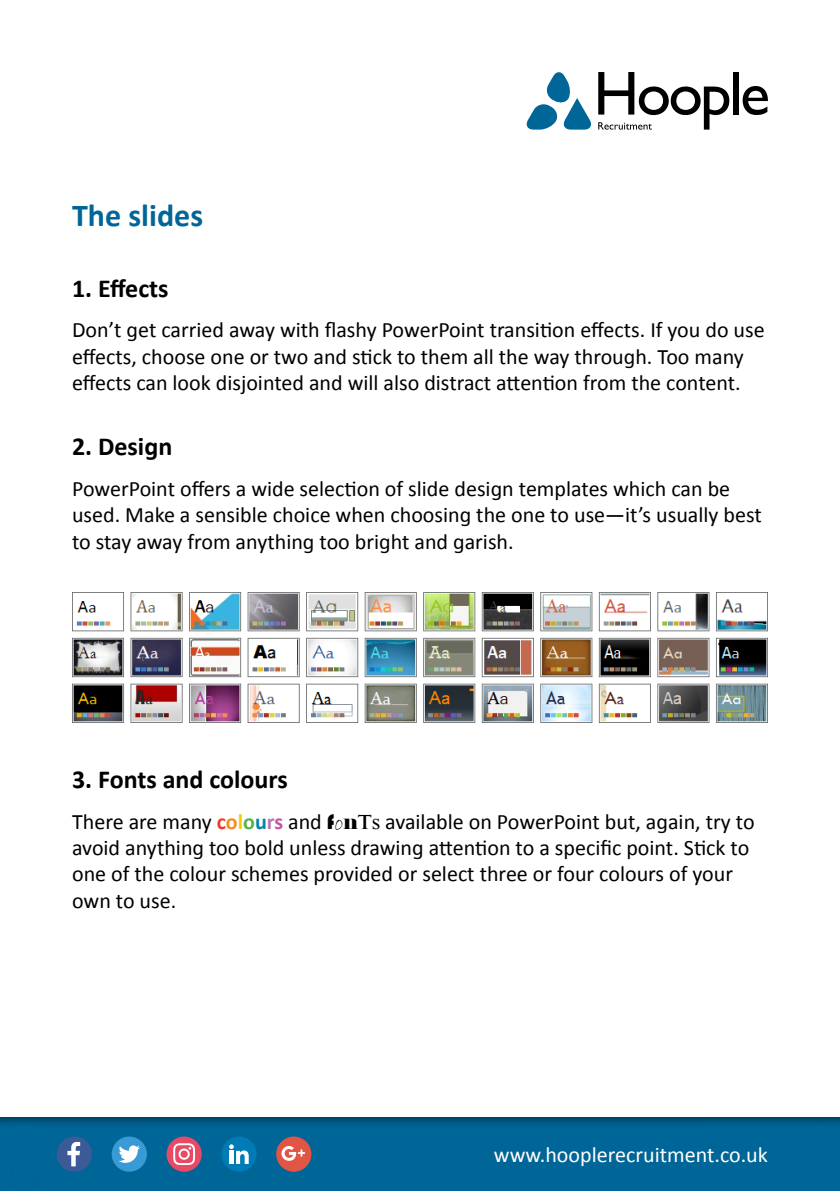
<style>
.page{position:relative;width:840px;height:1191px;background:#fff}
.page>*{position:absolute;margin:0;border:0;box-sizing:border-box;transform-origin:0 0}
.t1{font:700 32px "Calibri";color:#006698}
.t2{font:700 26px "Calibri";color:#000}
.t3{font:22px/26.4px "Calibri";color:#000}
.t4{font:22px "Calibri";color:#fff}
.s1{font-weight:700;color:#ef3829}
.s2{font-weight:700;color:#f68b1f}
.s3{font-weight:700;color:#f3cd00}
.s4{font-weight:700;color:#56b146}
.s5{font-weight:700;color:#0084a9}
.s6{font-weight:700;color:#b876a9}
.s7{font-weight:700;color:#c552a9}
.s8{font-family:"Bauhaus 93"}
.s9{font-family:"Bradley Hand ITC"}
.s10{font-family:"Elephant"}
.s11{font-family:"Trajan Pro";font-weight:700}
.s12{font-family:"Mongolian Baiti"}
</style>
<div class="page">
<div style="left:0;top:1100px;width:839px;height:91px;background:#000;opacity:.75"></div>
<div style="left:57px;top:1136px;width:35px;height:35px;background:#3d5a98;border-radius:50%"></div>
<svg style="left:67px;top:1141px;width:13px;height:25px"></svg>
<div style="left:112px;top:1136px;width:35px;height:35px;background:#399ad5;border-radius:50%"></div>
<svg style="left:119px;top:1145px;width:21px;height:17px"></svg>
<div style="left:166px;top:1136px;width:36px;height:35px;background:#e84a66;border-radius:50%"></div>
<svg style="left:173px;top:1143px;width:22px;height:22px"></svg>
<div style="left:221px;top:1136px;width:35px;height:35px;background:#007bb6;border-radius:50%"></div>
<svg style="left:229px;top:1144px;width:19px;height:19px"></svg>
<div style="left:276px;top:1136px;width:35px;height:35px;background:#e05543;border-radius:50%"></div>
<svg style="left:281px;top:1146px;width:24px;height:14px"></svg>
<div style="left:732px;top:72px;width:6px;height:43px;background:#000"></div>
<svg style="left:742px;top:86px;width:25px;height:29px"></svg>
<svg style="left:526px;top:72px;width:65px;height:58px"></svg>
<svg style="left:598px;top:72px;width:131px;height:58px"></svg>
<img style="left:72px;top:593px;width:695px;height:129px">
<h1 class="t1" style="left:72px;top:195px;width:132px">The slides</h1>
<p class="t2" style="left:72px;top:271px;width:98px">1. Effects</p>
<p class="t3" style="left:72px;top:317px;width:693px">Don’t get carried away with flashy PowerPoint transition effects. If you do use effects, choose one or two and stick to them all the way through. Too many effects can look disjointed and will also distract attention from the content.</p>
<p class="t2" style="left:72px;top:430px;width:102px">2. Design</p>
<p class="t3" style="left:72px;top:475px;width:690px">PowerPoint offers a wide selection of slide design templates which can be used. Make a sensible choice when choosing the one to use—it’s usually best to stay away from anything too bright and garish.</p>
<p class="t2" style="left:72px;top:762px;width:217px">3. Fonts and colours</p>
<p class="t3" style="left:72px;top:808px;width:683px">There are many <span class="s1">c</span><span class="s2">o</span><span class="s3">l</span><span class="s4">o</span><span class="s5">u</span><span class="s6">r</span><span class="s7">s</span> and <span class="s8">f</span><span class="s9">o</span><span class="s10">n</span><span class="s11">t</span><span class="s12">s</span> available on PowerPoint but, again, try to avoid anything too bold unless drawing attention to a specific point. Stick to one of the colour schemes provided or select three or four colours of your own to use.</p>
<p class="t4" style="left:493px;top:1141px;width:275px">www.hooplerecruitment.co.uk</p>
</div>
